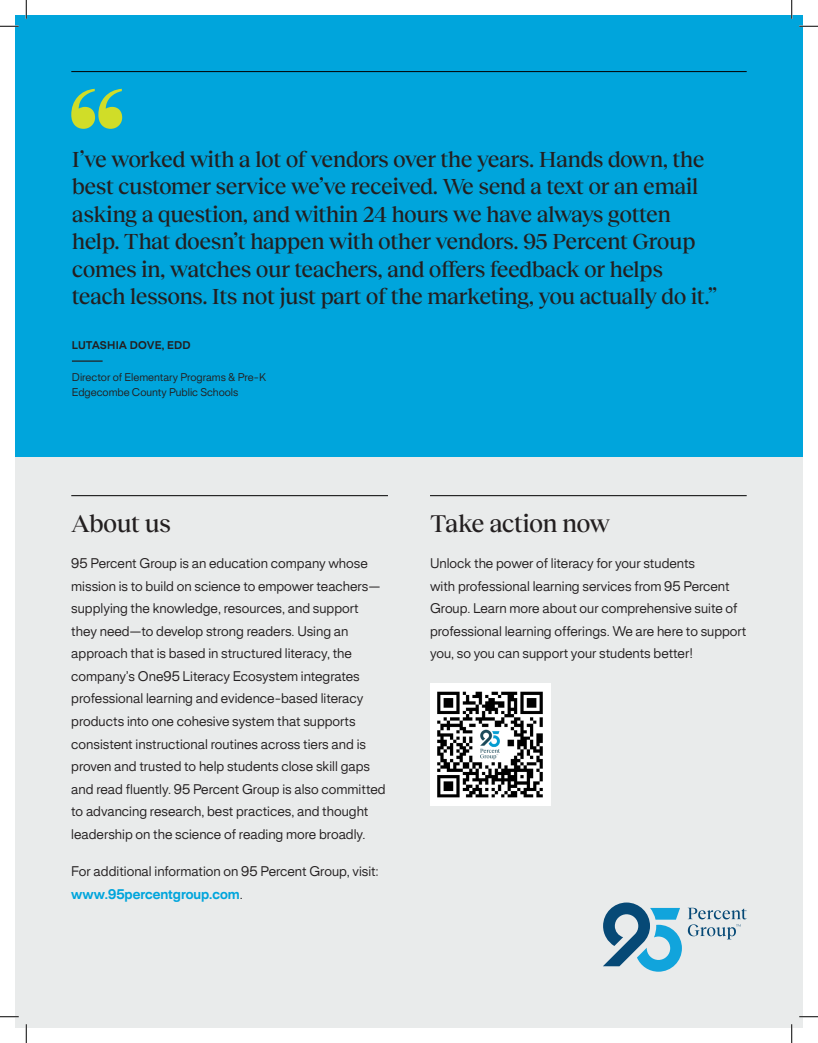
<style>
.page{position:relative;width:818px;height:1043px;background:#fff}
.page>*{position:absolute;margin:0;border:0;box-sizing:border-box;transform-origin:0 0}
.Headline__Medium_28pt{font:500 25px "Reckless Neue";letter-spacing:-.025em;color:#231f20}
.t1{font:500 22.5px/27.5px "Reckless Neue";letter-spacing:-.025em;color:#231f20}
.Paragraph_Style_1{font:12.5px/22.5px "Rules";color:#231f20}
.t2{font:10px "Rules";color:#231f20}
.t3{font:700 10px "Rules";letter-spacing:.015em;color:#231f20}
.s1{font-weight:700;color:#00a5dc}
</style>
<div class="page">
<div style="left:15px;top:15px;width:787px;height:452px;background:#00a5dc"></div>
<div style="left:15px;top:457px;width:787px;height:571px;background:#e9ebeb"></div>
<hr style="left:71px;top:71px;width:675px;height:1px;background:#000">
<img style="left:430px;top:683px;width:120px;height:122px">
<svg style="left:603px;top:902px;width:143px;height:69px"></svg>
<hr style="left:71px;top:495px;width:317px;height:1px;background:#000">
<hr style="left:430px;top:495px;width:316px;height:1px;background:#000">
<hr style="left:72px;top:360px;width:31px;height:2px;background:#231f20">
<svg style="left:71px;top:89px;width:51px;height:40px"></svg>
<svg style="left:0;top:25px;width:19px;height:2px"></svg>
<svg style="left:799px;top:25px;width:19px;height:2px"></svg>
<svg style="left:0;top:1016px;width:19px;height:1px"></svg>
<svg style="left:799px;top:1015px;width:19px;height:2px"></svg>
<svg style="left:25px;top:0;width:2px;height:19px"></svg>
<svg style="left:25px;top:1024px;width:2px;height:18px"></svg>
<svg style="left:790px;top:0;width:2px;height:19px"></svg>
<svg style="left:791px;top:1024px;width:1px;height:18px"></svg>
<p class="t1" style="left:72px;top:143px;width:646px">I’ve worked with a lot of vendors over the years. Hands down, the best customer service we’ve received. We send a text or an email asking a question, and within 24 hours we have always gotten help. That doesn’t happen with other vendors. 95 Percent Group comes in, watches our teachers, and offers feedback or helps teach lessons. Its not just part of the marketing, you actually do it.”</p>
<p class="t3" style="left:72px;top:337px;width:120px">LUTASHIA DOVE, EDD</p>
<p class="t2" style="left:72px;top:368px;width:196px">Director of Elementary Programs &amp; Pre-K</p>
<p class="t2" style="left:72px;top:383px;width:168px">Edgecombe County Public Schools</p>
<p class="Headline__Medium_28pt" style="left:71px;top:506px;width:101px">About us</p>
<p class="Headline__Medium_28pt" style="left:430px;top:506px;width:181px">Take action now</p>
<p class="Paragraph_Style_1" style="left:71px;top:550px;width:316px">95 Percent Group is an education company whose mission is to build on science to empower teachers— supplying the knowledge, resources, and support they need—to develop strong readers. Using an approach that is based in structured literacy, the company’s One95 Literacy Ecosystem integrates professional learning and evidence-based literacy products into one cohesive system that supports consistent instructional routines across tiers and is proven and trusted to help students close skill gaps and read fluently. 95 Percent Group is also committed to advancing research, best practices, and thought leadership on the science of reading more broadly.</p>
<p class="Paragraph_Style_1" style="left:71px;top:858px;width:308px">For additional information on 95 Percent Group, visit: <span class="s1">www.95percentgroup.com</span>.</p>
<p class="Paragraph_Style_1" style="left:430px;top:550px;width:318px">Unlock the power of literacy for your students<br>with professional learning services from 95 Percent Group. Learn more about our comprehensive suite of professional learning offerings. We are here to support you, so you can support your students better!</p>
</div>
